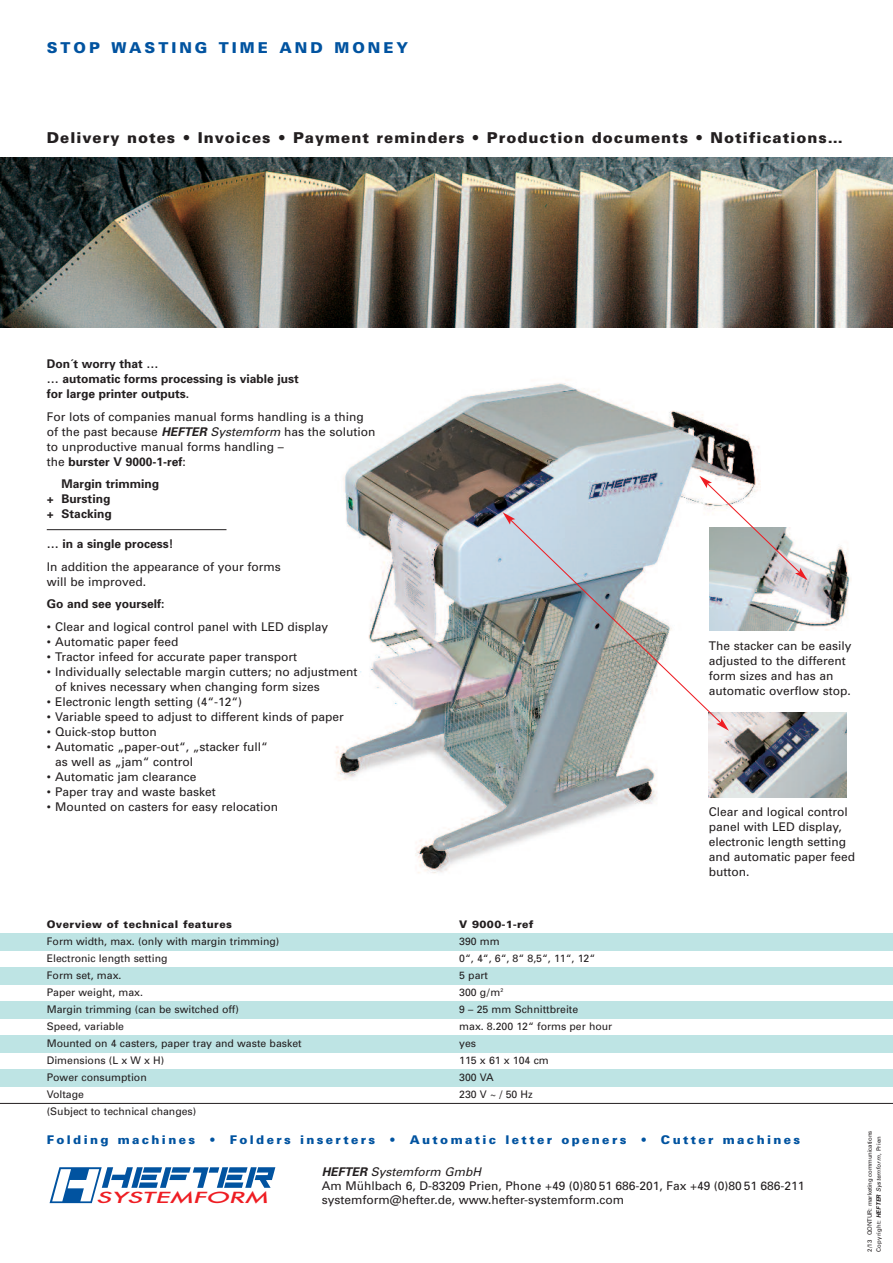
<style>
.page{position:relative;width:893px;height:1263px;background:#fff}
.page>*{position:absolute;margin:0;border:0;box-sizing:border-box;transform-origin:0 0}
.t1{font:italic 15.9px "Fut Med";color:#ee1d23;scale:1.76 1}
.t2{font:900 15px "Univers";letter-spacing:.065em;color:#231f20}
.t3{font:900 15px "Univers";letter-spacing:.2em;color:#0153a0}
.t4{font:12px/15px "Univers";color:#231f20}
.t5{font:700 12px/15px "Univers";color:#231f20}
.t6{font:900 12px "Univers";letter-spacing:.2em;color:#0153a0}
.t7{font:10.5px "Univers";color:#231f20}
.t8{font:900 10.5px "Univers";letter-spacing:.04em;color:#231f20}
.t9{font:6px/9px "Univers";letter-spacing:-.015em;color:#231f20}
.s1{font-weight:700;font-style:italic}
.s2{font-style:italic}
.s3{font-weight:700}
</style>
<div class="page">
<img style="left:335px;top:383px;width:425px;height:491px">
<div style="left:0;top:967px;width:893px;height:17px;background:#bee4e4"></div>
<div style="left:0;top:933px;width:893px;height:17px;background:#bee4e4"></div>
<div style="left:0;top:1001px;width:893px;height:17px;background:#bee4e4"></div>
<div style="left:0;top:1035px;width:893px;height:17px;background:#bee4e4"></div>
<div style="left:0;top:1069px;width:893px;height:17px;background:#bee4e4"></div>
<img style="left:0;top:157px;width:893px;height:170px">
<svg style="left:50px;top:1167px;width:225px;height:36px"></svg>
<hr style="left:0;top:1103px;width:893px;height:1px;background:#231f20">
<hr style="left:47px;top:529px;width:179px;height:1px;background:#231f20">
<img style="left:709px;top:712px;width:137px;height:85px">
<img style="left:807px;top:546px;width:43px;height:85px">
<img style="left:503px;top:476px;width:304px;height:255px">
<p class="t3" style="left:47px;top:43px;width:363px">STOP WASTING TIME AND MONEY</p>
<p class="t2" style="left:47px;top:132px;width:797px">Delivery notes • Invoices • Payment reminders • Production documents • Notifications…</p>
<p class="t5" style="left:47px;top:357px;width:253px">Don´t worry that …<br>… automatic forms processing is viable just for large printer outputs.</p>
<p class="t4" style="left:47px;top:410px;width:330px">For lots of companies manual forms handling is a thing of the past because <span class="s1">HEFTER</span> <span class="s2">Systemform</span> has the solution to unproductive manual forms handling –<br>the <span class="s3">burster V 9000-1-ref</span>:</p>
<p class="t5" style="left:47px;top:477px;width:114px;text-indent:15px">Margin trimming + Bursting<br>+ Stacking</p>
<p class="t5" style="left:47px;top:537px;width:128px">… in a single process!</p>
<p class="t4" style="left:47px;top:560px;width:235px">In addition the appearance of your forms will be improved.</p>
<p class="t5" style="left:47px;top:597px;width:119px">Go and see yourself:</p>
<p class="t4" style="left:47px;top:620px;width:283px">• Clear and logical control panel with LED display</p>
<p class="t4" style="left:47px;top:635px;width:133px">• Automatic paper feed</p>
<p class="t4" style="left:47px;top:650px;width:252px">• Tractor infeed for accurate paper transport</p>
<p class="t4" style="left:55px;top:665px;width:304px;text-indent:-9px">• Individually selectable margin cutters; no adjustment of knives necessary when changing form sizes</p>
<p class="t4" style="left:47px;top:695px;width:197px">• Electronic length setting (4“-12“)</p>
<p class="t4" style="left:47px;top:710px;width:298px">• Variable speed to adjust to different kinds of paper</p>
<p class="t4" style="left:47px;top:725px;width:112px">• Quick-stop button</p>
<p class="t4" style="left:55px;top:740px;width:214px;text-indent:-9px">• Automatic „paper-out“, „stacker full“ as well as „jam“ control</p>
<p class="t4" style="left:47px;top:770px;width:151px">• Automatic jam clearance</p>
<p class="t4" style="left:47px;top:785px;width:171px">• Paper tray and waste basket</p>
<p class="t4" style="left:47px;top:800px;width:233px">• Mounted on casters for easy relocation</p>
<p class="t4" style="left:709px;top:639px;width:144px">The stacker can be easily adjusted to the different form sizes and has an automatic overflow stop.</p>
<p class="t4" style="left:709px;top:805px;width:148px">Clear and logical control panel with LED display, electronic length setting and automatic paper feed button.</p>
<p class="t8" style="left:47px;top:920px;width:187px">Overview of technical features</p>
<p class="t8" style="left:459px;top:920px;width:76px">V 9000-1-ref</p>
<p class="t7" style="left:47px;top:937px;width:234px">Form width, max. (only with margin trimming)</p>
<p class="t7" style="left:459px;top:937px;width:42px">390 mm</p>
<p class="t7" style="left:47px;top:954px;width:122px">Electronic length setting</p>
<p class="t7" style="left:459px;top:954px;width:137px">0“, 4“, 6“, 8“ 8,5“, 11“, 12“</p>
<p class="t7" style="left:47px;top:971px;width:76px">Form set, max.</p>
<p class="t7" style="left:459px;top:971px;width:30px">5 part</p>
<p class="t7" style="left:47px;top:988px;width:98px">Paper weight, max.</p>
<p class="t7" style="left:459px;top:988px;width:46px">300 g/m<sup>2</sup></p>
<p class="t7" style="left:47px;top:1005px;width:194px">Margin trimming (can be switched off)</p>
<p class="t7" style="left:459px;top:1005px;width:120px">9 – 25 mm Schnittbreite</p>
<p class="t7" style="left:47px;top:1022px;width:79px">Speed, variable</p>
<p class="t7" style="left:459px;top:1022px;width:155px">max. 8.200 12“ forms per hour</p>
<p class="t7" style="left:47px;top:1039px;width:256px">Mounted on 4 casters, paper tray and waste basket</p>
<p class="t7" style="left:459px;top:1039px;width:18px">yes</p>
<p class="t7" style="left:47px;top:1056px;width:119px">Dimensions (L x W x H)</p>
<p class="t7" style="left:459px;top:1056px;width:91px">115 x 61 x 104 cm</p>
<p class="t7" style="left:47px;top:1073px;width:102px">Power consumption</p>
<p class="t7" style="left:459px;top:1073px;width:36px">300 VA</p>
<p class="t7" style="left:47px;top:1090px;width:39px">Voltage</p>
<p class="t7" style="left:459px;top:1090px;width:75px">230V~/50Hz</p>
<p class="t7" style="left:47px;top:1107px;width:151px">(Subject to technical changes)</p>
<p class="t6" style="left:47px;top:1135px;width:755px">Folding machines • Folders inserters • Automatic letter openers • Cutter machines</p>
<h1 class="t1" style="left:97px;top:1191px;width:98px">SYSTEMFORM</h1>
<p class="t4" style="left:322px;top:1166px;width:484px;line-height:13.8px"><span class="s1">HEFTER</span> <span class="s2">Systemform GmbH<br></span>Am Mühlbach 6, D-83209 Prien, Phone +49 (0)80 51 686-201, Fax +49 (0)80 51 686-211 systemform@hefter.de, www.hefter-systemform.com</p>
<p class="t9" style="left:866px;top:1252px;width:123px;rotate:-90deg">2/13 QONTUR: marketing communications<br>Copyright: <span class="s1">HEFTER</span> <span class="s2">Systemform</span>, Prien</p>
</div>
